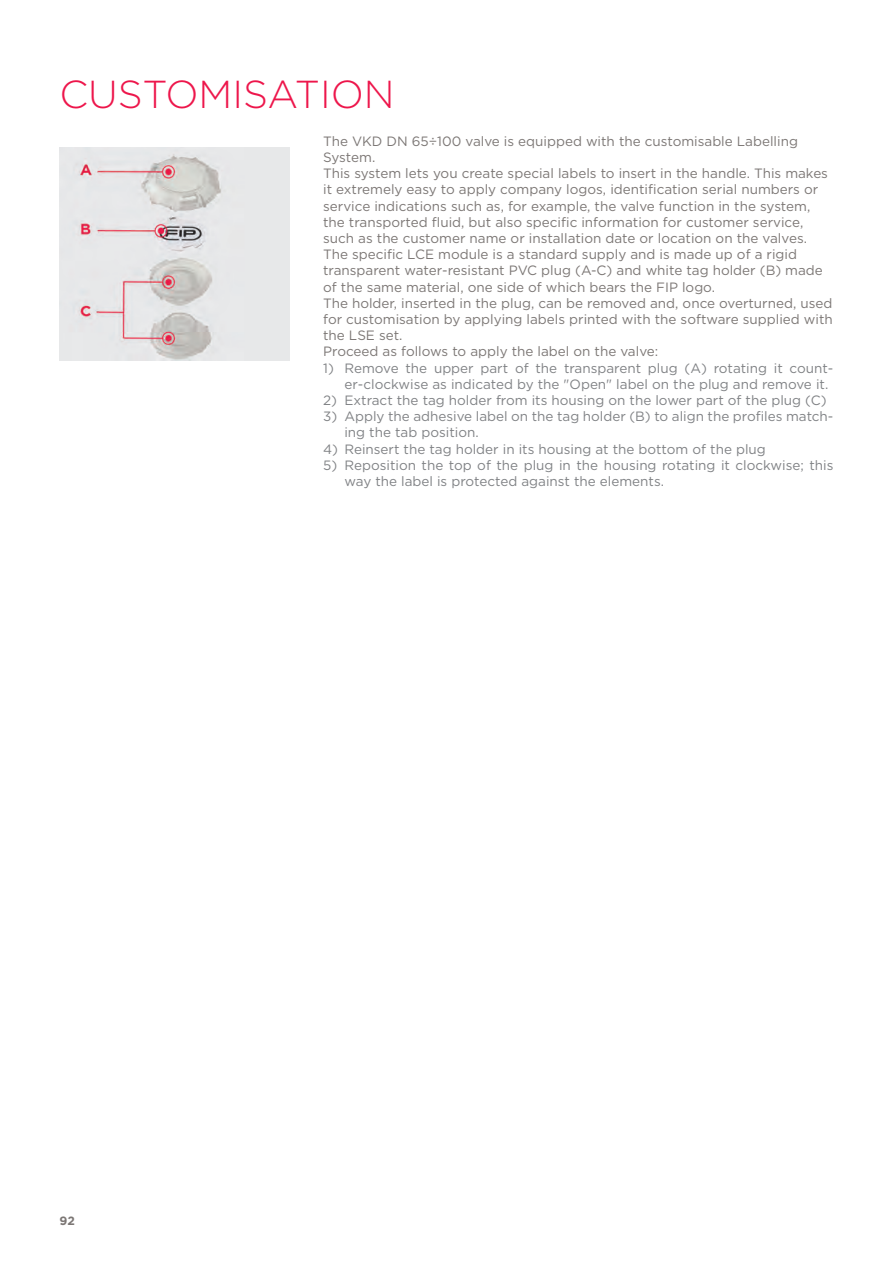
<style>
.page{position:relative;width:893px;height:1263px;background:#fff}
.page>*{position:absolute;margin:0;border:0;box-sizing:border-box;transform-origin:0 0}
.t1{font:300 39px "Gotham";color:#ed164b}
.C-8-Testo{font:13.5px/16.2px "Gotham";color:#7c7775}
.t2{font:13.5px/16.2px "Gotham";color:#808285}
.t3{font:700 12px "Gotham";color:#7c7775}
</style>
<div class="page">
<img style="left:60px;top:148px;width:229px;height:212px">
<h1 class="t1" style="left:60px;top:70px;width:337px">CUSTOMISATION</h1>
<p class="C-8-Testo" style="left:323px;top:133px;width:476px">The VKD DN 65÷100 valve is equipped with the customisable Labelling<br>System.</p>
<p class="C-8-Testo" style="left:323px;top:165px;width:506px">This system lets you create special labels to insert in the handle. This makes it extremely easy to apply company logos, identification serial numbers or service indications such as, for example, the valve function in the system, the transported fluid, but also specific information for customer service, such as the customer name or installation date or location on the valves.</p>
<p class="C-8-Testo" style="left:323px;top:246px;width:501px">The specific LCE module is a standard supply and is made up of a rigid transparent water-resistant PVC plug (A-C) and white tag holder (B) made of the same material, one side of which bears the FIP logo.</p>
<p class="C-8-Testo" style="left:323px;top:295px;width:511px;text-align:justify">The holder, inserted in the plug, can be removed and, once overturned, used for customisation by applying labels printed with the software supplied with the LSE set.</p>
<p class="C-8-Testo" style="left:323px;top:343px;width:337px">Proceed as follows to apply the label on the valve:</p>
<p class="t2" style="left:344px;top:359px;width:490px;text-indent:-21px">1) Remove the upper part of the transparent plug (A) rotating it count&shy;er-clockwise as indicated by the "Open" label on the plug and remove it.</p>
<p class="t2" style="left:323px;top:392px;width:505px">2) Extract the tag holder from its housing on the lower part of the plug (C)</p>
<p class="t2" style="left:344px;top:408px;width:490px;text-indent:-21px">3) Apply the adhesive label on the tag holder (B) to align the profiles match&shy;ing the tab position.</p>
<p class="t2" style="left:323px;top:440px;width:444px">4) Reinsert the tag holder in its housing at the bottom of the plug</p>
<p class="t2" style="left:344px;top:457px;width:491px;text-indent:-21px">5) Reposition the top of the plug in the housing rotating it clockwise; this way the label is protected against the elements.</p>
<p class="t3" style="left:60px;top:1212px;width:17px">92</p>
</div>
